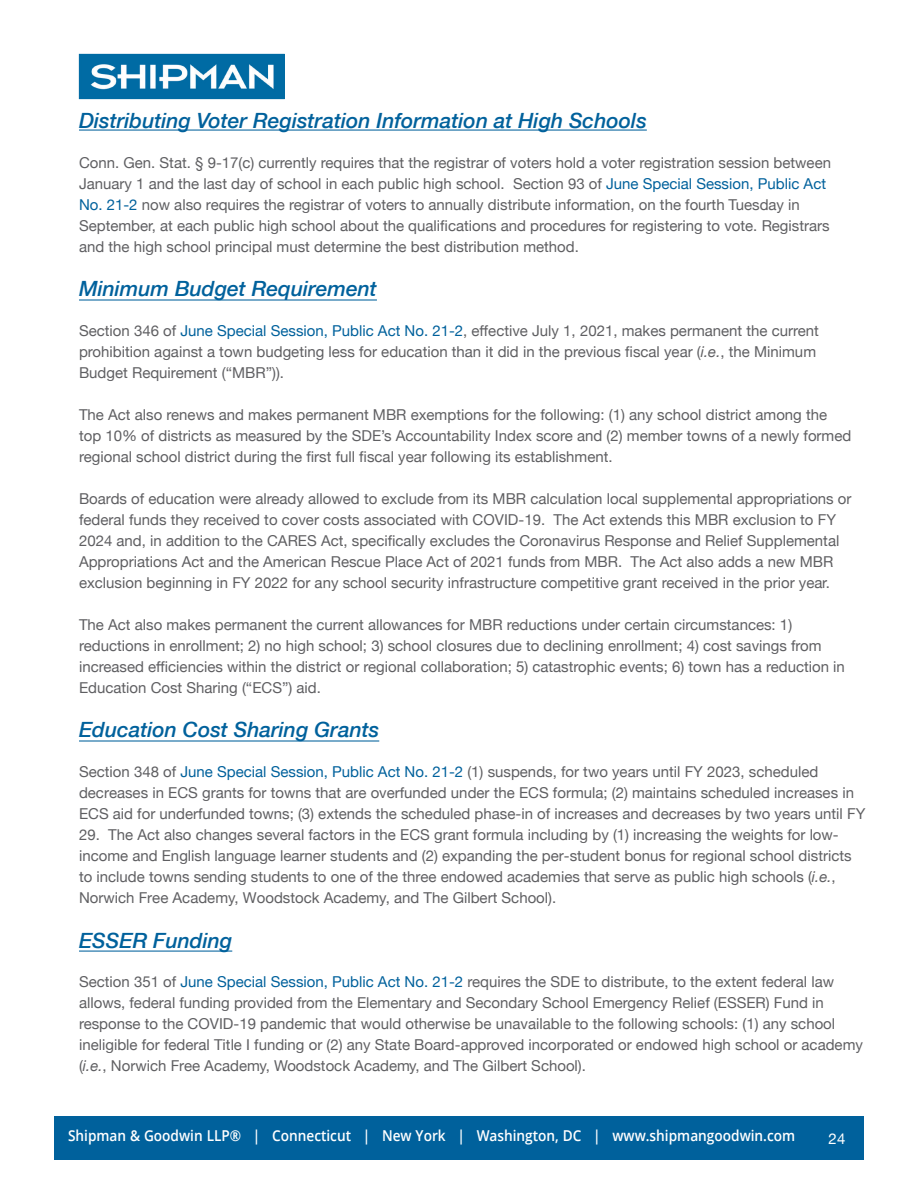
<style>
.page{position:relative;width:918px;height:1188px;background:#fff}
.page>*{position:absolute;margin:0;border:0;box-sizing:border-box;transform-origin:0 0}
.t1{font:italic 500 21px "Helvetica Neue";color:#00619c}
.t2{font:15px/21px "Helvetica Neue";color:#5f5f62}
.t3{font:600 15px "Open Sans";color:#fff;scale:.91 1}
.t4{font:15px "Helvetica Neue";color:#fff}
.s1{color:#00619c}
.s2{font-style:italic}
</style>
<div class="page">
<hr style="left:79px;top:130px;width:568px;height:1px;background:#00619c">
<hr style="left:79px;top:299px;width:298px;height:2px;background:#00619c">
<hr style="left:79px;top:740px;width:300px;height:2px;background:#00619c">
<hr style="left:79px;top:951px;width:153px;height:1px;background:#00619c">
<img style="left:81px;top:56px;width:202px;height:41px">
<div style="left:79px;top:54px;width:206px;height:45px;border:1px solid #006ba4"></div>
<div style="left:54px;top:1116px;width:810px;height:44px;background:#00619c"></div>
<h3 class="t1" style="left:79px;top:103px;width:569px">Distributing Voter Registration Information at High Schools</h3>
<p class="t2" style="left:79px;top:153px;width:754px">Conn. Gen. Stat. § 9-17(c) currently requires that the registrar of voters hold a voter registration session between</p>
<p class="t2" style="left:79px;top:174px;width:749px">January 1 and the last day of school in each public high school. Section 93 of <span class="s1">June Special Session, Public Act<br>No. 21-2</span> now also requires the registrar of voters to annually distribute information, on the fourth Tuesday in</p>
<p class="t2" style="left:79px;top:216px;width:752px">September, at each public high school about the qualifications and procedures for registering to vote. Registrars</p>
<p class="t2" style="left:79px;top:237px;width:501px">and the high school principal must determine the best distribution method.</p>
<h3 class="t1" style="left:79px;top:271px;width:299px">Minimum Budget Requirement</h3>
<p class="t2" style="left:79px;top:321px;width:741px">Section 346 of <span class="s1">June Special Session, Public Act No. 21-2</span>, effective July 1, 2021, makes permanent the current prohibition against a town budgeting less for education than it did in the previous fiscal year (<span class="s2">i.e.</span>, the Minimum<br>Budget Requirement (“MBR”)).</p>
<p class="t2" style="left:79px;top:405px;width:774px">The Act also renews and makes permanent MBR exemptions for the following: (1) any school district among the top 10% of districts as measured by the SDE’s Accountability Index score and (2) member towns of a newly formed regional school district during the first full fiscal year following its establishment.</p>
<p class="t2" style="left:79px;top:489px;width:774px">Boards of education were already allowed to exclude from its MBR calculation local supplemental appropriations or</p>
<p class="t2" style="left:79px;top:510px;width:762px">federal funds they received to cover costs associated with COVID-19. The Act extends this MBR exclusion to FY<br>2024 and, in addition to the CARES Act, specifically excludes the Coronavirus Response and Relief Supplemental</p>
<p class="t2" style="left:79px;top:552px;width:756px">Appropriations Act and the American Rescue Place Act of 2021 funds from MBR. The Act also adds a new MBR exclusion beginning in FY 2022 for any school security infrastructure competitive grant received in the prior year.</p>
<p class="t2" style="left:79px;top:615px;width:767px">The Act also makes permanent the current allowances for MBR reductions under certain circumstances: 1) reductions in enrollment; 2) no high school; 3) school closures due to declining enrollment; 4) cost savings from increased efficiencies within the district or regional collaboration; 5) catastrophic events; 6) town has a reduction in Education Cost Sharing (“ECS”) aid.</p>
<h3 class="t1" style="left:79px;top:712px;width:302px">Education Cost Sharing Grants</h3>
<p class="t2" style="left:79px;top:762px;width:788px">Section 348 of <span class="s1">June Special Session, Public Act No. 21-2</span> (1) suspends, for two years until FY 2023, scheduled decreases in ECS grants for towns that are overfunded under the ECS formula; (2) maintains scheduled increases in<br>ECS aid for underfunded towns; (3) extends the scheduled phase-in of increases and decreases by two years until FY</p>
<p class="t2" style="left:79px;top:825px;width:774px">29. The Act also changes several factors in the ECS grant formula including by (1) increasing the weights for low&shy;income and English language learner students and (2) expanding the per-student bonus for regional school districts to include towns sending students to one of the three endowed academies that serve as public high schools (<span class="s2">i.e.</span>, Norwich Free Academy, Woodstock Academy, and The Gilbert School).</p>
<h3 class="t1" style="left:79px;top:922px;width:155px">ESSER Funding</h3>
<p class="t2" style="left:79px;top:972px;width:757px">Section 351 of <span class="s1">June Special Session, Public Act No. 21-2</span> requires the SDE to distribute, to the extent federal law</p>
<p class="t2" style="left:79px;top:993px;width:785px">allows, federal funding provided from the Elementary and Secondary School Emergency Relief (ESSER) Fund in response to the COVID-19 pandemic that would otherwise be unavailable to the following schools: (1) any school ineligible for federal Title I funding or (2) any State Board-approved incorporated or endowed high school or academy (<span class="s2">i.e.</span>, Norwich Free Academy, Woodstock Academy, and The Gilbert School).</p>
<p class="t3" style="left:68px;top:1125px;width:801px">Shipman &amp; Goodwin LLP® | Connecticut | New York | Washington, DC | www.shipmangoodwin.com</p>
<p class="t4" style="left:829px;top:1128px;width:18px">24</p>
</div>
